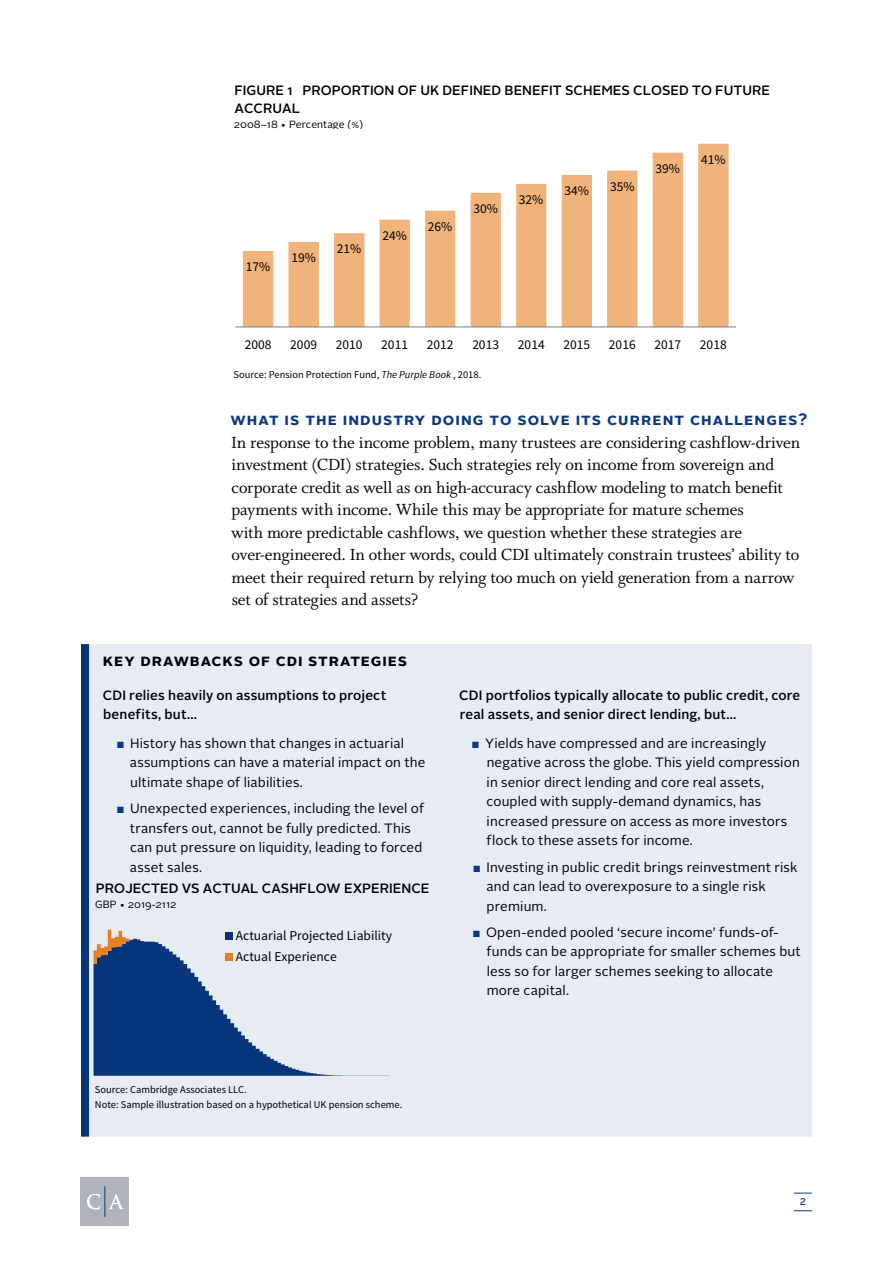
<style>
.page{position:relative;width:893px;height:1263px;background:#fff}
.page>*{position:absolute;margin:0;border:0;box-sizing:border-box;transform-origin:0 0}
.t1{font:18px/22.5px "Whitman";letter-spacing:-.01em;color:#000}
.t2{font:700 16.5px "Alright Sans";letter-spacing:.065em;color:#083981}
.t3{font:700 16.5px "Alright Sans";letter-spacing:.055em;color:#000}
.t4{font:13.5px/19.5px "Alright Sans";letter-spacing:.01em;color:#000}
.t5{font:500 13.5px/19.5px "Alright Sans";letter-spacing:.005em;color:#000}
.t6{font:13.5px/20.9px "Source Sans Pro";letter-spacing:-.005em;color:#000}
.t7{font:10.5px/14.7px "Source Sans Pro";color:#000}
.t8{font:10.5px "Alright Sans";letter-spacing:-.005em;color:#000}
.t9{font:500 9.75px "Alright Sans";color:#083981}
.s1{font-style:italic}
.s2{font-family:"Arial";color:#083981}
</style>
<div class="page">
<div style="left:389px;top:644px;width:423px;height:493px;background:#e6ecf2"></div>
<svg style="left:243px;top:144px;width:486px;height:182px"></svg>
<hr style="left:235px;top:326px;width:501px;height:1px;background:#868686">
<svg style="left:81px;top:644px;width:308px;height:493px;background:#c6d2e0"></svg>
<hr style="left:94px;top:950px;width:3px;height:14px;background:#e78024">
<div style="left:225px;top:932px;width:8px;height:8px;background:#06357a"></div>
<div style="left:225px;top:953px;width:8px;height:8px;background:#e78024"></div>
<div style="left:80px;top:1177px;width:49px;height:49px;background:#b1b4b6"></div>
<svg style="left:87px;top:1194px;width:13px;height:15px"></svg>
<svg style="left:108px;top:1194px;width:16px;height:15px"></svg>
<hr style="left:104px;top:1186px;width:1px;height:31px;background:#083981">
<svg style="left:794px;top:1193px;width:18px;height:1px"></svg>
<svg style="left:794px;top:1210px;width:18px;height:1px"></svg>
<p class="t5" style="left:234px;top:82px;width:537px;line-height:17.7px">FIGURE 1 PROPORTION OF UK DEFINED BENEFIT SCHEMES CLOSED TO FUTURE<br>ACCRUAL</p>
<p class="t8" style="left:234px;top:117px;width:131px">2008–18 • Percentage (%)</p>
<p class="t6" style="left:246px;top:256px;width:26px">17%</p>
<p class="t6" style="left:291px;top:247px;width:26px">19%</p>
<p class="t6" style="left:337px;top:238px;width:26px">21%</p>
<p class="t6" style="left:382px;top:225px;width:26px">24%</p>
<p class="t6" style="left:428px;top:216px;width:26px">26%</p>
<p class="t6" style="left:473px;top:198px;width:26px">30%</p>
<p class="t6" style="left:519px;top:189px;width:26px">32%</p>
<p class="t6" style="left:564px;top:180px;width:26px">34%</p>
<p class="t6" style="left:610px;top:176px;width:26px">35%</p>
<p class="t6" style="left:656px;top:158px;width:26px">39%</p>
<p class="t6" style="left:701px;top:149px;width:26px">41%</p>
<p class="t6" style="left:245px;top:334px;width:28px">2008</p>
<p class="t6" style="left:290px;top:334px;width:28px">2009</p>
<p class="t6" style="left:336px;top:334px;width:28px">2010</p>
<p class="t6" style="left:381px;top:334px;width:28px">2011</p>
<p class="t6" style="left:427px;top:334px;width:28px">2012</p>
<p class="t6" style="left:472px;top:334px;width:28px">2013</p>
<p class="t6" style="left:518px;top:334px;width:28px">2014</p>
<p class="t6" style="left:563px;top:334px;width:28px">2015</p>
<p class="t6" style="left:609px;top:334px;width:28px">2016</p>
<p class="t6" style="left:654px;top:334px;width:28px">2017</p>
<p class="t6" style="left:700px;top:334px;width:28px">2018</p>
<p class="t7" style="left:234px;top:367px;width:249px">Source: Pension Protection Fund, <span class="s1">The Purple Book</span> , 2018.</p>
<p class="t2" style="left:231px;top:408px;width:578px">What is the industry doing to solve its current challenges?</p>
<p class="t1" style="left:231px;top:431px;width:570px">In response to the income problem, many trustees are considering cashflow-driven investment (CDI) strategies. Such strategies rely on income from sovereign and corporate credit as well as on high-accuracy cashflow modeling to match benefit payments with income. While this may be appropriate for mature schemes<br>with more predictable cashflows, we question whether these strategies are over-engineered. In other words, could CDI ultimately constrain trustees’ ability to meet their required return by relying too much on yield generation from a narrow set of strategies and assets?</p>
<p class="t3" style="left:103px;top:648px;width:306px">key drawbacks of cdi strategies</p>
<p class="t5" style="left:103px;top:685px;width:285px">CDI relies heavily on assumptions to project benefits, but…</p>
<p class="t4" style="left:130px;top:734px;width:297px;text-indent:-13px"><span class="s2">■</span> History has shown that changes in actuarial assumptions can have a material impact on the ultimate shape of liabilities.</p>
<p class="t4" style="left:130px;top:799px;width:296px;text-indent:-14px"><span class="s2">■</span> Unexpected experiences, including the level of transfers out, cannot be fully predicted. This can put pressure on liquidity, leading to forced asset sales.</p>
<p class="t5" style="left:96px;top:879px;width:335px">PROJECTED VS ACTUAL CASHFLOW EXPERIENCE</p>
<p class="t8" style="left:95px;top:897px;width:83px">GBP • 2019-2112</p>
<p class="t6" style="left:236px;top:925px;width:158px">Actuarial Projected Liability<br>Actual Experience</p>
<p class="t5" style="left:459px;top:685px;width:343px">CDI portfolios typically allocate to public credit, core real assets, and senior direct lending, but…</p>
<p class="t4" style="left:487px;top:734px;width:315px;text-indent:-15px"><span class="s2">■</span> Yields have compressed and are increasingly negative across the globe. This yield compression in senior direct lending and core real assets, coupled with supply-demand dynamics, has increased pressure on access as more investors flock to these assets for income.</p>
<p class="t4" style="left:486px;top:857px;width:312px;text-indent:-13px"><span class="s2">■</span> Investing in public credit brings reinvestment risk and can lead to overexposure to a single risk premium.</p>
<p class="t4" style="left:487px;top:922px;width:316px;text-indent:-14px"><span class="s2">■</span> Open-ended pooled ‘secure income’ funds-of&shy;funds can be appropriate for smaller schemes but less so for larger schemes seeking to allocate more capital.</p>
<p class="t7" style="left:95px;top:1082px;width:309px">Source: Cambridge Associates LLC.<br>Note: Sample illustration based on a hypothetical UK pension scheme.</p>
<p class="t9" style="left:800px;top:1195px;width:8px">2</p>
</div>
